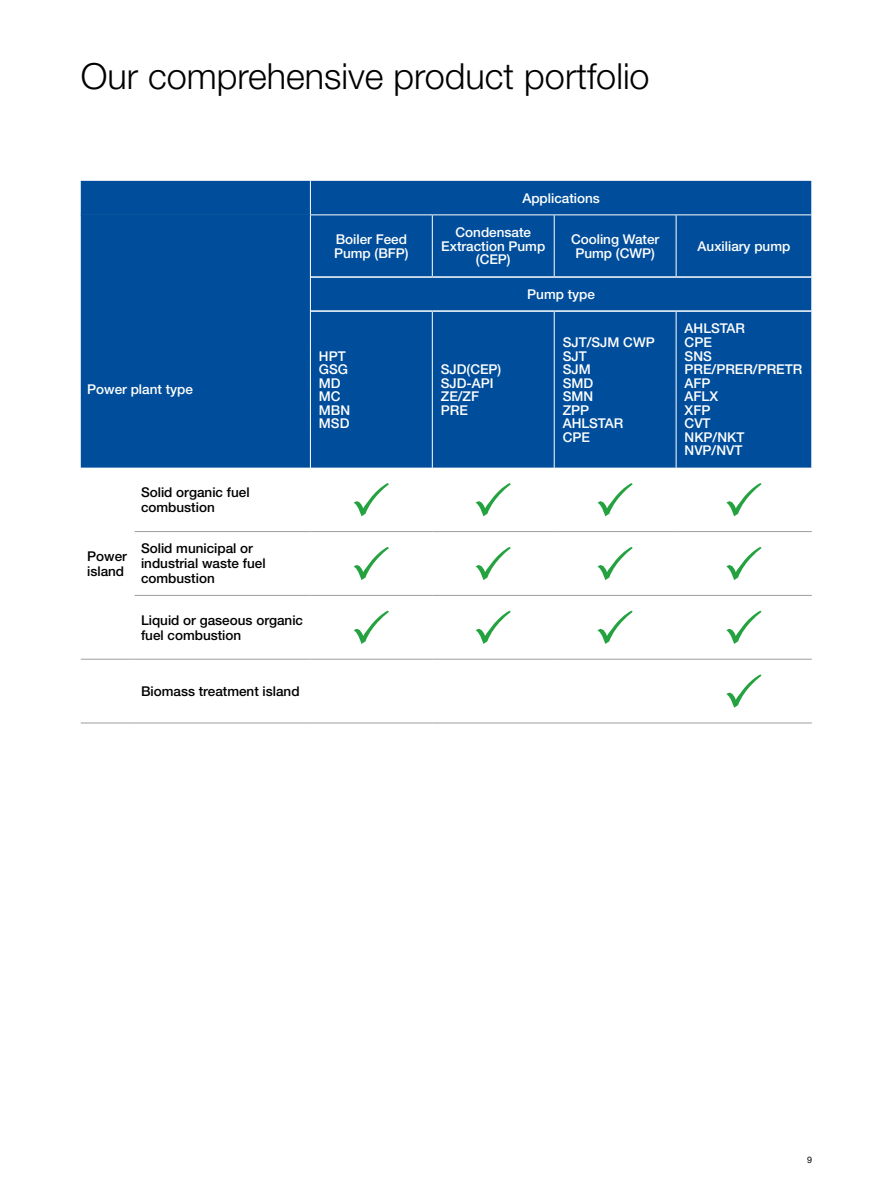
<style>
.page{position:relative;width:893px;height:1191px;background:#fff}
.page>*{position:absolute;margin:0;border:0;box-sizing:border-box;transform-origin:0 0}
.t1{font:300 36px "Helvetica Neue LT Pro";color:#000}
.t2{font:500 13.5px/13.5px "Helvetica Neue LT Pro";color:#fff}
.t3{font:500 13.5px/15px "Helvetica Neue LT Pro";color:#000}
.t4{font:9px "Helvetica Neue LT Pro";color:#000}
</style>
<div class="page">
<div style="left:81px;top:181px;width:730px;height:287px;background:#004e9b"></div>
<div style="left:81px;top:215px;width:229px;height:253px;background:#004e9b"></div>
<svg style="left:81px;top:483px;width:731px;height:225px"></svg>
<hr style="left:432px;top:215px;width:1px;height:61px;background:#fff">
<hr style="left:554px;top:215px;width:1px;height:61px;background:#fff">
<hr style="left:676px;top:215px;width:1px;height:61px;background:#fff">
<hr style="left:432px;top:312px;width:1px;height:156px;background:#fff">
<hr style="left:554px;top:312px;width:1px;height:156px;background:#fff">
<hr style="left:676px;top:312px;width:1px;height:156px;background:#fff">
<hr style="left:310px;top:181px;width:1px;height:33px;background:#fff">
<hr style="left:310px;top:214px;width:122px;height:1px;background:#fff">
<hr style="left:432px;top:214px;width:122px;height:1px;background:#fff">
<hr style="left:554px;top:214px;width:122px;height:1px;background:#fff">
<hr style="left:676px;top:214px;width:136px;height:1px;background:#fff">
<hr style="left:310px;top:215px;width:1px;height:62px;background:#fff">
<hr style="left:310px;top:277px;width:1px;height:34px;background:#fff">
<hr style="left:310px;top:311px;width:1px;height:157px;background:#fff">
<hr style="left:135px;top:531px;width:175px;height:1px;background:#9d9d9c">
<hr style="left:310px;top:531px;width:122px;height:1px;background:#9d9d9c">
<hr style="left:432px;top:531px;width:122px;height:1px;background:#9d9d9c">
<hr style="left:554px;top:531px;width:122px;height:1px;background:#9d9d9c">
<hr style="left:676px;top:531px;width:136px;height:1px;background:#9d9d9c">
<hr style="left:135px;top:595px;width:175px;height:1px;background:#9d9d9c">
<hr style="left:310px;top:595px;width:122px;height:1px;background:#9d9d9c">
<hr style="left:432px;top:595px;width:122px;height:1px;background:#9d9d9c">
<hr style="left:554px;top:595px;width:122px;height:1px;background:#9d9d9c">
<hr style="left:676px;top:595px;width:136px;height:1px;background:#9d9d9c">
<hr style="left:81px;top:659px;width:54px;height:1px;background:#9d9d9c">
<hr style="left:135px;top:659px;width:175px;height:1px;background:#9d9d9c">
<hr style="left:310px;top:659px;width:122px;height:1px;background:#9d9d9c">
<hr style="left:432px;top:659px;width:122px;height:1px;background:#9d9d9c">
<hr style="left:554px;top:659px;width:122px;height:1px;background:#9d9d9c">
<hr style="left:676px;top:659px;width:136px;height:1px;background:#9d9d9c">
<hr style="left:81px;top:722px;width:54px;height:1px;background:#9d9d9c">
<hr style="left:135px;top:722px;width:175px;height:1px;background:#9d9d9c">
<hr style="left:310px;top:722px;width:122px;height:1px;background:#9d9d9c">
<hr style="left:432px;top:722px;width:122px;height:1px;background:#9d9d9c">
<hr style="left:554px;top:722px;width:122px;height:1px;background:#9d9d9c">
<hr style="left:676px;top:722px;width:136px;height:1px;background:#9d9d9c">
<hr style="left:81px;top:214px;width:54px;height:1px;background:#004e9b">
<hr style="left:135px;top:214px;width:175px;height:1px;background:#004e9b">
<hr style="left:311px;top:276px;width:121px;height:2px;background:#fff">
<hr style="left:432px;top:276px;width:122px;height:2px;background:#fff">
<hr style="left:554px;top:276px;width:122px;height:2px;background:#fff">
<hr style="left:676px;top:276px;width:135px;height:2px;background:#fff">
<hr style="left:311px;top:310px;width:121px;height:2px;background:#fff">
<hr style="left:432px;top:310px;width:122px;height:2px;background:#fff">
<hr style="left:554px;top:310px;width:122px;height:2px;background:#fff">
<hr style="left:676px;top:310px;width:135px;height:2px;background:#fff">
<svg style="left:353px;top:483px;width:36px;height:33px"></svg>
<svg style="left:475px;top:483px;width:36px;height:33px"></svg>
<svg style="left:597px;top:483px;width:36px;height:33px"></svg>
<svg style="left:726px;top:483px;width:35px;height:33px"></svg>
<svg style="left:353px;top:547px;width:36px;height:33px"></svg>
<svg style="left:475px;top:547px;width:36px;height:33px"></svg>
<svg style="left:597px;top:547px;width:36px;height:33px"></svg>
<svg style="left:726px;top:547px;width:35px;height:33px"></svg>
<svg style="left:353px;top:610px;width:36px;height:34px"></svg>
<svg style="left:475px;top:610px;width:36px;height:34px"></svg>
<svg style="left:597px;top:610px;width:36px;height:34px"></svg>
<svg style="left:726px;top:610px;width:35px;height:34px"></svg>
<svg style="left:726px;top:674px;width:35px;height:33px"></svg>
<h1 class="t1" style="left:81px;top:54px;width:570px">Our comprehensive product portfolio</h1>
<p class="t2" style="left:522px;top:191px;width:79px">Applications</p>
<p class="t2" style="left:87px;top:382px;width:107px">Power plant type</p>
<p class="t3" style="left:87px;top:548px;width:41px">Power island</p>
<p class="t3" style="left:141px;top:484px;width:110px">Solid organic fuel combustion</p>
<p class="t3" style="left:141px;top:541px;width:126px">Solid municipal or industrial waste fuel combustion</p>
<p class="t3" style="left:141px;top:612px;width:164px">Liquid or gaseous organic fuel combustion</p>
<p class="t2" style="left:334px;top:232px;width:76px">Boiler Feed<br>Pump (BFP)</p>
<p class="t2" style="left:441px;top:225px;width:106px;text-align:center">Condensate<br>Extraction Pump (CEP)</p>
<p class="t2" style="left:571px;top:232px;width:90px;text-align:center">Cooling Water<br>Pump (CWP)</p>
<p class="t2" style="left:698px;top:239px;width:94px">Auxiliary pump</p>
<p class="t2" style="left:527px;top:287px;width:69px">Pump type</p>
<p class="t2" style="left:319px;top:349px;width:33px">HPT<br>GSG<br>MD<br>MC<br>MBN<br>MSD</p>
<p class="t2" style="left:441px;top:362px;width:62px">SJD(CEP)<br>SJD-API<br>ZE/ZF<br>PRE</p>
<p class="t2" style="left:563px;top:335px;width:94px">SJT/SJM CWP<br>SJT<br>SJM<br>SMD<br>SMN<br>ZPP<br>AHLSTAR<br>CPE</p>
<p class="t2" style="left:685px;top:322px;width:119px">AHLSTAR<br>CPE<br>SNS<br>PRE/PRER/PRETR<br>AFP<br>AFLX<br>XFP<br>CVT<br>NKP/NKT<br>NVP/NVT</p>
<p class="t3" style="left:141px;top:683px;width:160px">Biomass treatment island</p>
<p class="t4" style="left:807px;top:1154px;width:7px">9</p>
</div>
